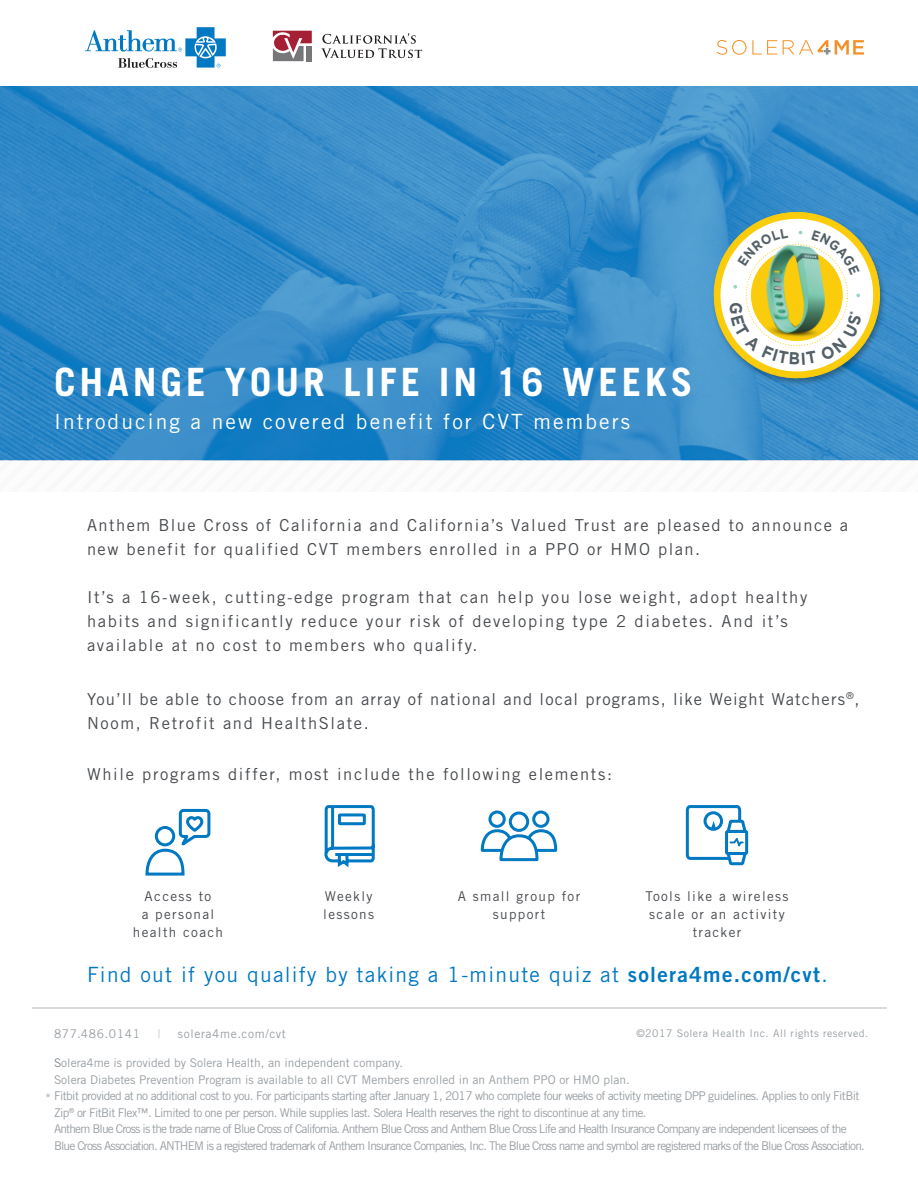
<style>
.page{position:relative;width:918px;height:1188px;background:#fff}
.page>*{position:absolute;margin:0;border:0;box-sizing:border-box;transform-origin:0 0}
.t1{font:700 39px "Trade Gothic";letter-spacing:.1em;color:#fff}
.t2{font:21px "Trade Gothic LT Std";letter-spacing:.06em;color:#0078c2}
.t3{font:21px "Trade Gothic LT Std";letter-spacing:.1em;color:#fff}
.t4{font:16.5px/24px "Trade Gothic LT Std";letter-spacing:.1em;color:#474a4e}
.t5{font:16.5px/24px "Trade Gothic LT Std";letter-spacing:.07em;color:#474a4e}
.t6{font:13.5px/18px "Trade Gothic LT Std";letter-spacing:.1em;color:#474a4e;text-align:center}
.t7{font:12px/16.5px "Trade Gothic LT Std";letter-spacing:-.05em;color:#999fa4}
.t8{font:12px "Trade Gothic LT Std";color:#999fa4}
.t9{font:12px "Trade Gothic LT Std";letter-spacing:.05em;color:#999fa4}
.t10{font:12px "Trade Gothic LT Std";color:#c2c6c9}
.t11{font:10.5px "Trade Gothic LT Std";letter-spacing:.05em;color:#999fa4}
.s1{font-family:"Trade Gothic LT Std Bd 2"}
.s2{color:#81898e}
</style>
<div class="page">
<img style="left:0;top:86px;width:918px;height:374px">
<svg style="left:0;top:460px;width:918px;height:1px"></svg>
<svg style="left:717px;top:40px;width:60px;height:15px"></svg>
<svg style="left:783px;top:40px;width:81px;height:15px"></svg>
<hr style="left:32px;top:1008px;width:855px;height:1px;background:#b0b5ba">
<svg style="left:85px;top:27px;width:141px;height:41px"></svg>
<svg style="left:321px;top:33px;width:101px;height:25px"></svg>
<svg style="left:273px;top:31px;width:39px;height:30px"></svg>
<img style="left:703px;top:203px;width:193px;height:193px">
<svg style="left:324px;top:805px;width:51px;height:63px"></svg>
<div style="left:532px;top:811px;width:18px;height:17px;border:3px solid #0079c2;border-radius:50%"></div>
<div style="left:488px;top:811px;width:18px;height:17px;border:3px solid #0079c2;border-radius:50%"></div>
<div style="left:509px;top:812px;width:20px;height:20px;border:3px solid #0079c2;border-radius:50%"></div>
<svg style="left:480px;top:828px;width:78px;height:34px"></svg>
<svg style="left:145px;top:808px;width:66px;height:68px"></svg>
<svg style="left:685px;top:805px;width:63px;height:61px"></svg>
<svg style="left:711px;top:209px;width:172px;height:172px"></svg>
<p class="t1" style="left:54px;top:358px;width:640px">CHANGE YOUR LIFE IN 16 WEEKS</p>
<p class="t3" style="left:54px;top:409px;width:578px">Introducing a new covered benefit for CVT members</p>
<p class="t4" style="left:87px;top:513px;width:763px">Anthem Blue Cross of California and California’s Valued Trust are pleased to announce a new benefit for qualified CVT members enrolled in a PPO or HMO plan.</p>
<p class="t4" style="left:87px;top:585px;width:722px">It’s a 16-week, cutting-edge program that can help you lose weight, adopt healthy habits and significantly reduce your risk of developing type 2 diabetes. And it’s available at no cost to members who qualify.</p>
<p class="t5" style="left:87px;top:687px;width:774px">You’ll be able to choose from an array of national and local programs, like Weight Watchers<sup>®</sup>,<br>Noom, Retrofit and HealthSlate.</p>
<p class="t4" style="left:87px;top:762px;width:527px">While programs differ, most include the following elements:</p>
<p class="t6" style="left:133px;top:887px;width:92px">Access to<br>a personal health coach</p>
<p class="t6" style="left:323px;top:887px;width:52px;text-align:left">Weekly lessons</p>
<p class="t6" style="left:458px;top:887px;width:124px">A small group for support</p>
<p class="t6" style="left:645px;top:887px;width:145px">Tools like a wireless scale or an activity tracker</p>
<p class="t2" style="left:87px;top:962px;width:742px">Find out if you qualify by taking a 1-minute quiz at <span class="s1">solera4me.com/cvt</span>.</p>
<p class="t9" style="left:54px;top:1026px;width:88px">877.486.0141</p>
<p class="t10" style="left:158px;top:1026px;width:4px">|</p>
<p class="t9" style="left:178px;top:1026px;width:109px">solera4me.com/cvt</p>
<p class="t11" style="left:636px;top:1027px;width:234px">©2017 Solera Health Inc. All rights reserved.</p>
<p class="t8" style="left:54px;top:1056px;width:351px"><span class="s2">S</span>olera4me is provided by Solera Health, an independent company.</p>
<p class="t7" style="left:54px;top:1071px;width:812px">Solera Diabetes Prevention Program is available to all CVT Members enrolled in an Anthem PPO or HMO plan.<br>Fitbit provided at no additional cost to you. For participants starting after January 1, 2017 who complete four weeks of activity meeting DPP guidelines. Applies to only FitBit Zip<sup>®</sup> or FitBit Flex™. Limited to one per person. While supplies last. Solera Health reserves the right to discontinue at any time.<br>Anthem Blue Cross is the trade name of Blue Cross of California. Anthem Blue Cross and Anthem Blue Cross Life and Health Insurance Company are independent licensees of the Blue Cross Association. ANTHEM is a registered trademark of Anthem Insurance Companies, Inc. The Blue Cross name and symbol are registered marks of the Blue Cross Association.</p>
<p class="t7" style="left:45px;top:1089px;width:7px">*</p>
</div>
